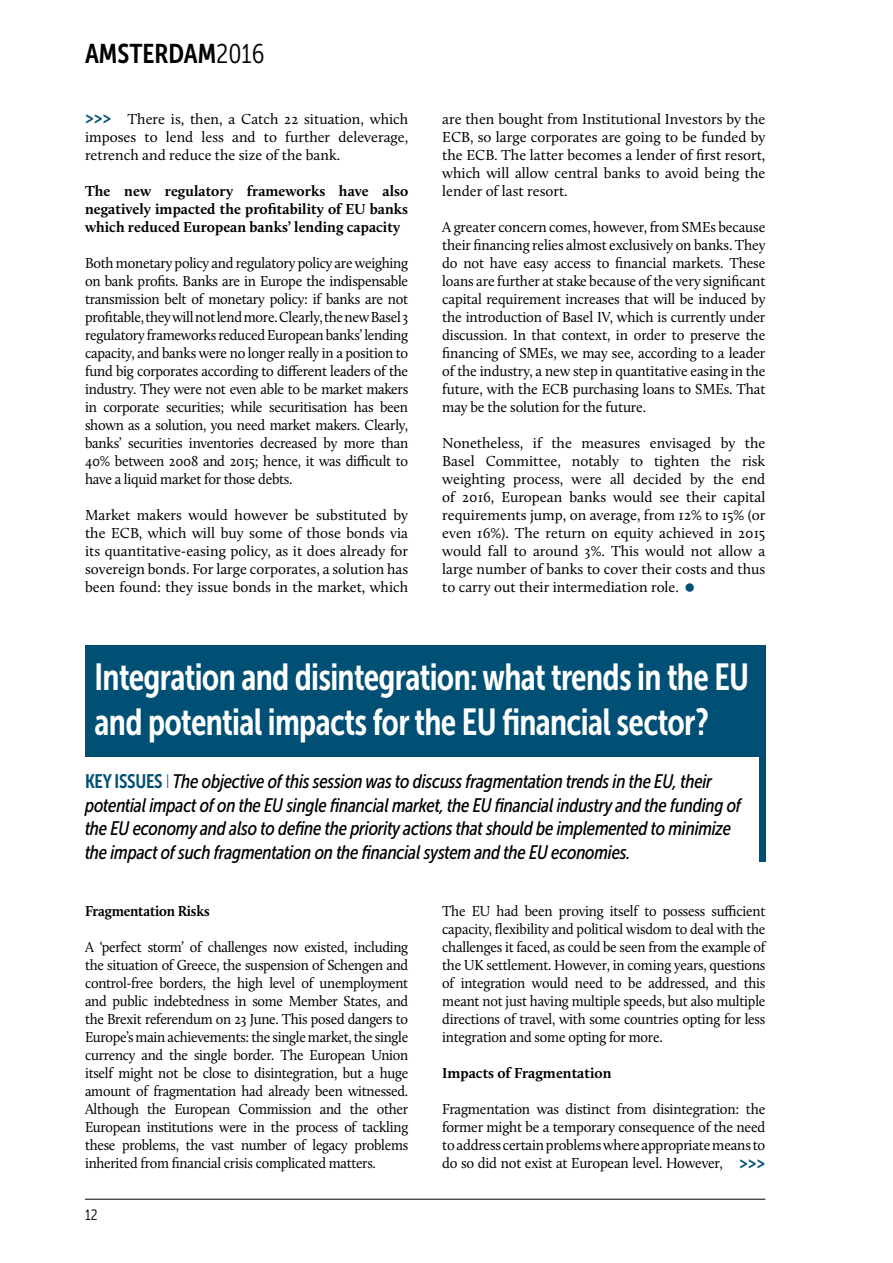
<style>
.page{position:relative;width:893px;height:1263px;background:#fff}
.page>*{position:absolute;margin:0;border:0;box-sizing:border-box;transform-origin:0 0}
.t1{font:37.5px/45px "Museo Sans Cond 700";letter-spacing:-.02em;color:#fff;scale:.93 1}
.t2{font:27px "Museo Sans Cond 700";color:#000}
.t3{font:italic 19.5px/23.4px "Museo Sans Cond 500";letter-spacing:-.015em;color:#000}
.t4{font:18px "Museo Sans Cond 700";color:#005076}
.t5{font:15px/18px "Calluna";letter-spacing:-.01em;color:#000;text-align:justify}
.t6{font:15px/18px "Calluna";letter-spacing:-.01em;color:#000;text-align:justify;scale:.95 1}
.t7{font:15px/18px "Calluna";letter-spacing:-.01em;color:#000;text-align:justify;scale:.96 1}
.t8{font:700 15px/18px "Calluna";color:#000;text-align:justify}
.t9{font:700 15px "Calluna";color:#000;scale:.95 1}
.t10{font:15px "Museo Sans Cond 300";color:#000}
.s1{font-family:"Museo Sans Cond 300"}
.s2{font-family:"Museo Sans Cond 700";font-style:normal;color:#005076}
.s3{font-family:"Museo Sans Cond 100";font-style:normal;color:#005076}
.s4{font-family:"Museo Sans Cond 700";font-size:18px;color:#005076}
</style>
<div class="page">
<hr style="left:85px;top:1199px;width:680px;height:1px;background:#000">
<div style="left:85px;top:645px;width:680px;height:216px;background:#005076"></div>
<div style="left:78px;top:757px;width:681px;height:122px;background:#fff"></div>
<h2 class="t2" style="left:85px;top:38px;width:181px">AMSTERDAM<span class="s1">2016</span></h2>
<p class="t5" style="left:85px;top:110px;width:325px;text-indent:43px">There is, then, a Catch 22 situation, which imposes to lend less and to further deleverage, retrench and reduce the size of the bank.</p>
<p class="t8" style="left:85px;top:182px;width:325px">The new regulatory frameworks have also negatively impacted the profitability of EU banks which reduced European banks’ lending capacity</p>
<p class="t7" style="left:85px;top:254px;width:338px">Both monetary policy and regulatory policy are weighing on bank profits. Banks are in Europe the indispensable transmission belt of monetary policy: if banks are not profitable, they will not lend more. Clearly, the new Basel 3 regulatory frameworks reduced European banks’ lending capacity, and banks were no longer really in a position to fund big corporates according to different leaders of the industry. They were not even able to be market makers in corporate securities; while securitisation has been shown as a solution, you need market makers. Clearly, banks’ securities inventories decreased by more than 40% between 2008 and 2015; hence, it was difficult to have a liquid market for those debts.</p>
<p class="t5" style="left:85px;top:506px;width:325px">Market makers would however be substituted by the ECB, which will buy some of those bonds via its quantitative-easing policy, as it does already for sovereign bonds. For large corporates, a solution has been found: they issue bonds in the market, which</p>
<p class="t4" style="left:85px;top:108px;width:28px">&gt;&gt;&gt;</p>
<p class="t5" style="left:442px;top:110px;width:325px">are then bought from Institutional Investors by the ECB, so large corporates are going to be funded by the ECB. The latter becomes a lender of first resort, which will allow central banks to avoid being the lender of last resort.</p>
<p class="t5" style="left:442px;top:218px;width:325px">A greater concern comes, however, from SMEs because their financing relies almost exclusively on banks. They do not have easy access to financial markets. These loans are further at stake because of the very significant capital requirement increases that will be induced by the introduction of Basel IV, which is currently under discussion. In that context, in order to preserve the financing of SMEs, we may see, according to a leader of the industry, a new step in quantitative easing in the future, with the ECB purchasing loans to SMEs. That may be the solution for the future.</p>
<p class="t5" style="left:442px;top:434px;width:325px">Nonetheless, if the measures envisaged by the Basel Committee, notably to tighten the risk weighting process, were all decided by the end of 2016, European banks would see their capital requirements jump, on average, from 12% to 15% (or even 16%). The return on equity achieved in 2015 would fall to around 3%. This would not allow a large number of banks to cover their costs and thus to carry out their intermediation role.</p>
<h1 class="t1" style="left:95px;top:654px;width:705px">Integration and disintegration: what trends in the EU and potential impacts for the EU financial sector?</h1>
<p class="t3" style="left:85px;top:770px;width:658px"><span class="s2">KEY ISSUES</span> <span class="s3">I</span> The objective of this session was to discuss fragmentation trends in the EU, their potential impact of on the EU single financial market, the EU financial industry and the funding of the EU economy and also to define the priority actions that should be implemented to minimize the impact of such fragmentation on the financial system and the EU economies.</p>
<p class="t9" style="left:85px;top:902px;width:133px">Fragmentation Risks</p>
<p class="t6" style="left:85px;top:938px;width:342px">A ‘perfect storm’ of challenges now existed, including the situation of Greece, the suspension of Schengen and control-free borders, the high level of unemployment and public indebtedness in some Member States, and the Brexit referendum on 23 June. This posed dangers to Europe’s main achievements: the single market, the single currency and the single border. The European Union itself might not be close to disintegration, but a huge amount of fragmentation had already been witnessed.<br>Although the European Commission and the other European institutions were in the process of tackling these problems, the vast number of legacy problems inherited from financial crisis complicated matters.</p>
<p class="t10" style="left:85px;top:1207px;width:14px">12</p>
<p class="t6" style="left:442px;top:902px;width:342px">The EU had been proving itself to possess sufficient capacity, flexibility and political wisdom to deal with the challenges it faced, as could be seen from the example of the UK settlement. However, in coming years, questions of integration would need to be addressed, and this meant not just having multiple speeds, but also multiple directions of travel, with some countries opting for less integration and some opting for more.</p>
<p class="t8" style="left:442px;top:1064px;width:171px">Impacts of Fragmentation</p>
<p class="t5" style="left:442px;top:1100px;width:325px">Fragmentation was distinct from disintegration: the former might be a temporary consequence of the need to address certain problems where appropriate means to do so did not exist at European level. However, <span class="s4">&gt;&gt;&gt;</span></p>
</div>
